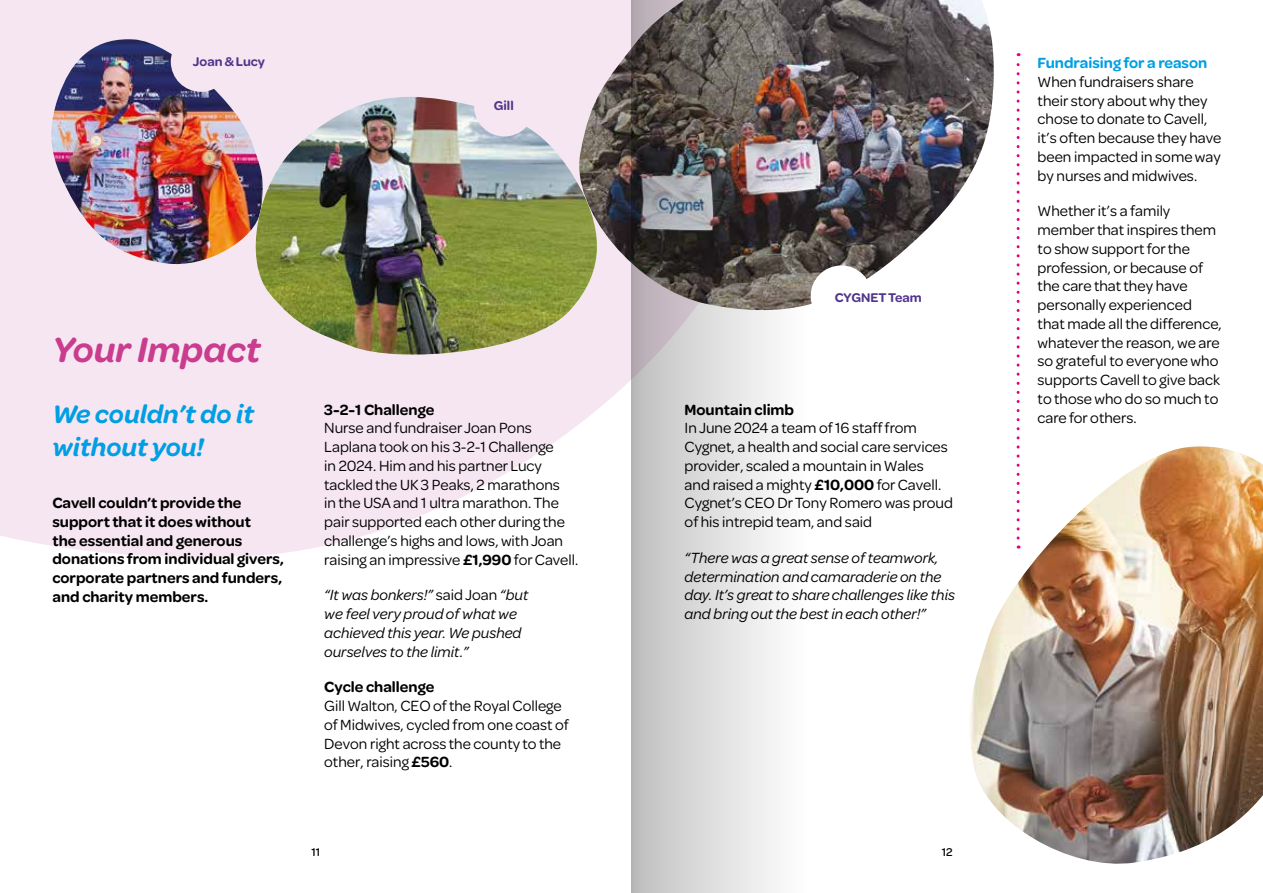
<style>
.page{position:relative;width:1263px;height:893px;background:#fff}
.page>*{position:absolute;margin:0;border:0;box-sizing:border-box;transform-origin:0 0}
.t1{font:italic 600 37.5px "Omnes";color:#c93c8e}
.t2{font:italic 600 27px/33px "Omnes";color:#009fe3}
.t3{font:15.75px/18.8px "Omnes";color:#000}
.t4{font:italic 15.75px/18.8px "Omnes";color:#000}
.t5{font:600 15.75px/18.8px "Omnes";color:#000}
.t6{font:600 15.75px "Omnes";color:#009fe3}
.t7{font:600 13.5px "Omnes";color:#51348b}
.t8{font:500 12px "Omnes";color:#000}
.s1{font-weight:600}
.s2{font-style:normal}
</style>
<div class="page">
<svg style="left:0;top:0;width:631px;height:557px;fill:#f6e6f2"></svg>
<svg style="left:47px;top:37px;width:219px;height:232px"></svg>
<img style="left:49px;top:39px;width:216px;height:227px">
<div style="left:171px;top:31px;width:60px;height:61px;background:#f6e6f2;border-radius:50%"></div>
<img style="left:570px;top:0;width:424px;height:321px">
<svg style="left:242px;top:91px;width:366px;height:273px;fill:#f6e6f2"></svg>
<img style="left:242px;top:97px;width:357px;height:267px">
<div style="left:811px;top:265px;width:61px;height:62px;background:#fff;border-radius:50%"></div>
<img style="left:970px;top:446px;width:293px;height:418px">
<svg style="left:1016px;top:53px;width:3px;height:485px"></svg>
<div style="left:474px;top:76px;width:60px;height:60px;background:#f6e6f2;border-radius:50%"></div>
<svg style="left:631px;top:0;width:177px;height:893px"></svg>
<p class="t7" style="left:193px;top:52px;width:73px">Joan &amp; Lucy</p>
<h1 class="t1" style="left:53px;top:325px;width:209px">Your Impact</h1>
<p class="t7" style="left:494px;top:96px;width:22px">Gill</p>
<p class="t7" style="left:835px;top:289px;width:88px">CYGNET Team</p>
<h2 class="t2" style="left:52px;top:396px;width:203px">We couldn’t do it without you!</h2>
<p class="t5" style="left:685px;top:399px;width:111px">Mountain climb</p>
<p class="t5" style="left:324px;top:399px;width:112px">3-2-1 Challenge</p>
<p class="t3" style="left:324px;top:418px;width:256px">Nurse and fundraiser Joan Pons Laplana took on his 3-2-1 Challenge<br>in 2024. Him and his partner Lucy tackled the UK 3 Peaks, 2 marathons<br>in the USA and 1 ultra marathon. The pair supported each other during the challenge’s highs and lows, with Joan raising an impressive <span class="s1">£1,990</span> for Cavell.</p>
<p class="t4" style="left:324px;top:585px;width:206px">“It was bonkers!” <span class="s2">said Joan</span> “but we feel very proud of what we achieved this year. We pushed ourselves to the limit.”</p>
<p class="t5" style="left:324px;top:677px;width:112px">Cycle challenge</p>
<p class="t3" style="left:324px;top:696px;width:246px">Gill Walton, CEO of the Royal College of Midwives, cycled from one coast of<br>Devon right across the county to the other, raising <span class="s1">£560</span>.</p>
<p class="t3" style="left:685px;top:418px;width:270px">In June 2024 a team of 16 staff from Cygnet, a health and social care services provider, scaled a mountain in Wales and raised a mighty <span class="s1">£10,000</span> for Cavell.<br>Cygnet’s CEO Dr Tony Romero was proud of his intrepid team, and said</p>
<p class="t4" style="left:685px;top:548px;width:272px">“There was a great sense of teamwork, determination and camaraderie on the day. It’s great to share challenges like this and bring out the best in each other!”</p>
<p class="t5" style="left:52px;top:493px;width:233px">Cavell couldn’t provide the support that it does without<br>the essential and generous donations from individual givers, corporate partners and funders, and charity members.</p>
<p class="t8" style="left:311px;top:844px;width:10px">11</p>
<p class="t8" style="left:942px;top:844px;width:12px">12</p>
<p class="t6" style="left:1037px;top:52px;width:171px">Fundraising for a reason</p>
<p class="t3" style="left:1037px;top:71px;width:185px">When fundraisers share their story about why they chose to donate to Cavell, it’s often because they have been impacted in some way by nurses and midwives.</p>
<p class="t3" style="left:1037px;top:201px;width:186px">Whether it’s a family member that inspires them to show support for the profession, or because of the care that they have personally experienced that made all the difference, whatever the reason, we are so grateful to everyone who supports Cavell to give back to those who do so much to care for others.</p>
</div>
